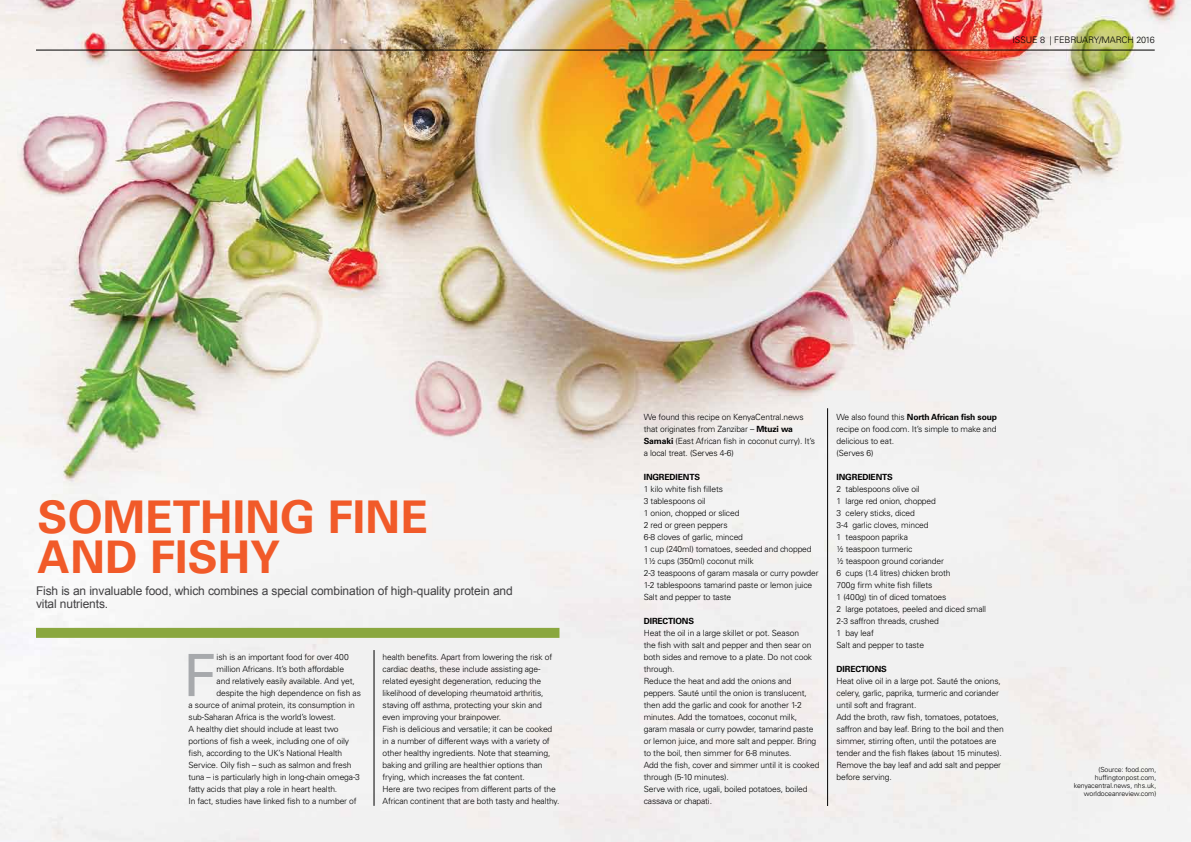
<style>
.page{position:relative;width:1191px;height:842px;background:#fff}
.page>*{position:absolute;margin:0;border:0;box-sizing:border-box;transform-origin:0 0}
.t1{font:58.4px "Univers LT Std";color:#a7a9ac}
.t2{font:700 45px/40px "Univers LT Std";color:#f15a29}
.t3{font:12px/13px "Arial";letter-spacing:-.01em;color:#414042}
.t4{font:300 9px "Univers LT Std";letter-spacing:-.01em;color:#000}
.t5{font:300 8.5px/12px "Univers LT Std";letter-spacing:-.015em;color:#000}
.t6{font:700 8.5px "Univers LT Std";letter-spacing:-.015em;color:#000}
.t7{font:300 7px/8px "Univers LT Std";letter-spacing:-.01em;color:#000;text-align:right}
.s1{font-weight:700}
</style>
<div class="page">
<img style="left:0;top:0;width:1191px;height:842px">
<hr style="left:36px;top:50px;width:1118px;height:1px;background:#000">
<div style="left:36px;top:628px;width:523px;height:10px;background:#8aa73f"></div>
<hr style="left:827px;top:408px;width:1px;height:398px;background:#000">
<hr style="left:374px;top:650px;width:1px;height:156px;background:#000">
<p class="t4" style="left:1012px;top:34px;width:144px">issue 8 | february/march 2016</p>
<h2 class="t2" style="left:38px;top:497px;width:392px">Something fine and fishy</h2>
<h3 class="t3" style="left:36px;top:585px;width:478px">Fish is an invaluable food, which combines a special combination of high-quality protein and vital nutrients.</h3>
<h1 class="t1" style="left:183px;top:641px;width:34px">F</h1>
<p class="t5" style="left:217px;top:651px;width:134px">ish is an important food for over 400</p>
<p class="t5" style="left:217px;top:663px;width:129px">million Africans. It’s both affordable</p>
<p class="t5" style="left:217px;top:675px;width:140px">and relatively easily available. And yet,</p>
<p class="t5" style="left:217px;top:687px;width:146px">despite the high dependence on fish as</p>
<p class="t5" style="left:189px;top:699px;width:168px">a source of animal protein, its consumption in</p>
<p class="t5" style="left:189px;top:711px;width:149px">sub-Saharan Africa is the world’s lowest.</p>
<p class="t5" style="left:189px;top:723px;width:152px">A healthy diet should include at least two</p>
<p class="t5" style="left:189px;top:735px;width:162px">portions of fish a week, including one of oily</p>
<p class="t5" style="left:189px;top:747px;width:155px">fish, according to the U K’s National Health</p>
<p class="t5" style="left:189px;top:759px;width:165px">Service. Oily fish – such as salmon and fresh</p>
<p class="t5" style="left:189px;top:771px;width:173px">tuna – is particularly high in long-chain omega-3</p>
<p class="t5" style="left:189px;top:783px;width:150px">fatty acids that play a role in heart health.</p>
<p class="t5" style="left:189px;top:795px;width:170px">I n fact, studies have linked fish to a number of</p>
<p class="t5" style="left:382px;top:651px;width:178px">health benefits. Apart from lowering the risk of cardiac deaths, these include assisting age&shy;related eyesight degeneration, reducing the likelihood of developing rheumatoid arthritis, staving off asthma, protecting your skin and even improving your brainpower.<br>Fish is delicious and versatile; it can be cooked in a number of different ways with a variety of other healthy ingredients. Note that steaming, baking and grilling are healthier options than frying, which increases the fat content.<br>H ere are two recipes from different parts of the African continent that are both tasty and healthy.</p>
<p class="t5" style="left:644px;top:411px;width:173px">We found this recipe on KenyaCentral.news that originates from Zanzibar – <span class="s1">Mtuzi wa Samaki</span> (East African fish in coconut curry). It’s a local treat. (Serves 4-6)</p>
<p class="t6" style="left:644px;top:472px;width:7px">INGRE</p>
<p class="t6" style="left:669px;top:472px;width:32px">DIENTS</p>
<p class="t5" style="left:644px;top:483px;width:176px">1 kilo white fish fillets<br>3 tablespoons oil<br>1 onion, chopped or sliced<br>2 red or green peppers<br>6-8 cloves of garlic, minced<br>1 cup (240ml) tomatoes, seeded and chopped<br>1½ cups (350ml) coconut milk<br>2-3 teaspoons of garam masala or curry powder<br>1-2 tablespoons tamarind paste or lemon juice<br>Salt and pepper to taste</p>
<p class="t6" style="left:644px;top:616px;width:6px">DIRECTIONS</p>
<p class="t5" style="left:644px;top:627px;width:177px">H eat the oil in a large skillet or pot. Season<br>the fish with salt and pepper and then sear on both sides and remove to a plate. Do not cook through.<br>Reduce the heat and add the onions and peppers. Sauté until the onion is translucent, then add the garlic and cook for another 1-2 minutes. Add the tomatoes, coconut milk, garam masala or curry powder, tamarind paste or lemon juice, and more salt and pepper. B ring to the boil, then simmer for 6-8 minutes.<br>Add the fish, cover and simmer until it is cooked through (5-10 minutes).<br>Serve with rice, ugali, boiled potatoes, boiled cassava or chapati.</p>
<p class="t5" style="left:836px;top:411px;width:162px">We also found this <span class="s1">North African fish soup </span>recipe on food.com. It’s simple to make and delicious to eat.<br>(Serves 6)</p>
<p class="t6" style="left:836px;top:472px;width:7px">INGRE</p>
<p class="t6" style="left:862px;top:472px;width:32px">DIENTS</p>
<p class="t5" style="left:836px;top:483px;width:151px">2 tablespoons olive oil<br>1 large red onion, chopped<br>3 celery sticks, diced<br>3-4 garlic cloves, minced<br>1 teaspoon paprika<br>½ teaspoon turmeric<br>½ teaspoon ground coriander<br>6 cups (1.4 litres) chicken broth<br>700g firm white fish fillets<br>1 (400g) tin of diced tomatoes<br>2 large potatoes, peeled and diced small<br>2-3 saffron threads, crushed<br>1 bay leaf<br>Salt and pepper to taste</p>
<p class="t6" style="left:836px;top:664px;width:6px">DIRECTIONS</p>
<p class="t5" style="left:836px;top:675px;width:169px">H eat olive oil in a large pot. Sauté the onions, celery, garlic, paprika, turmeric and coriander until soft and fragrant.<br>Add the broth, raw fish, tomatoes, potatoes, saffron and bay leaf. B ring to the boil and then simmer, stirring often, until the potatoes are tender and the fish flakes (about 15 minutes).<br>Remove the bay leaf and add salt and pepper before serving.</p>
<p class="t7" style="left:1073px;top:765px;width:84px">(Source: food.com, huffingtonpost.com, kenyacentral.news, nhs.uk, worldoceanreview.com)</p>
</div>
